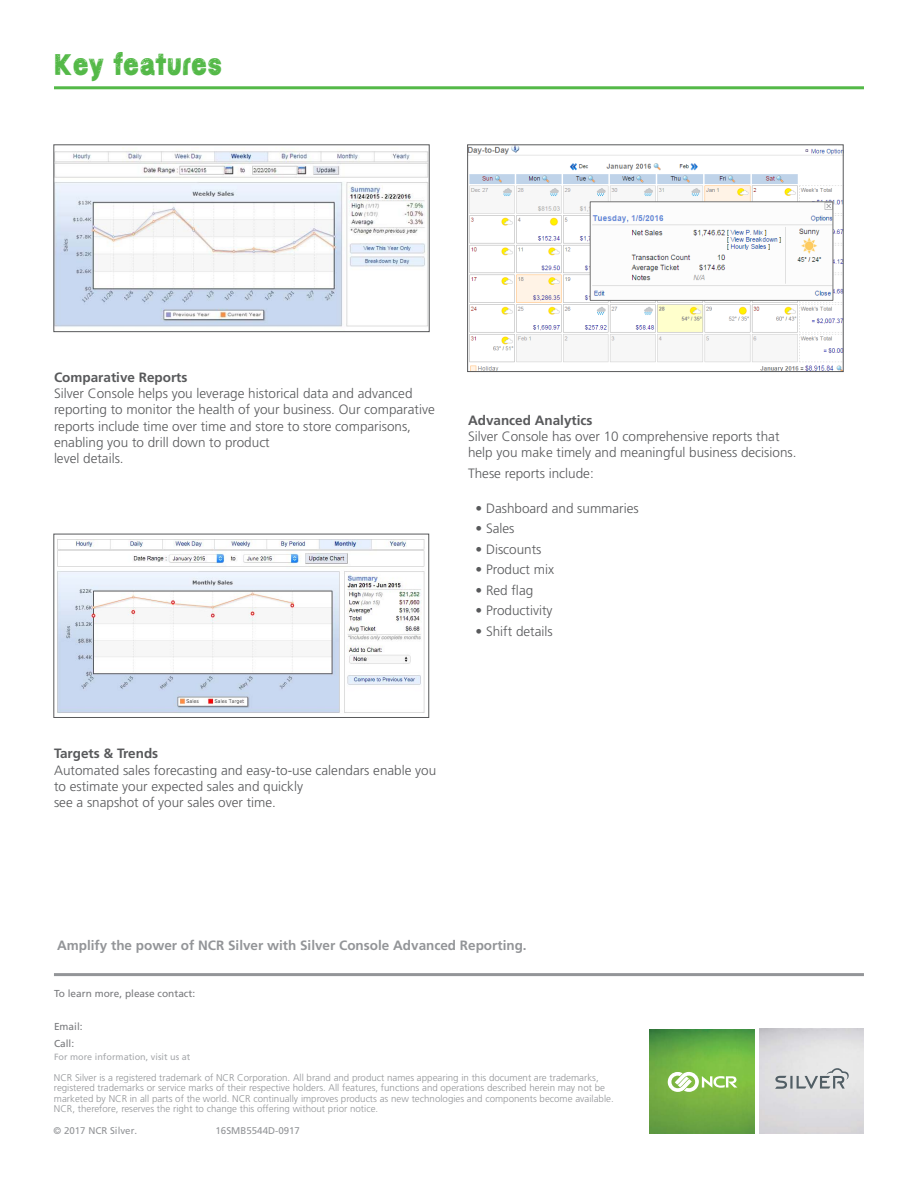
<style>
.page{position:relative;width:918px;height:1188px;background:#fff}
.page>*{position:absolute;margin:0;border:0;box-sizing:border-box;transform-origin:0 0}
.t1{font:30px "NCR New Marker MASTER";color:#54b948}
.t2{font:300 13.5px/16.2px "Frutiger LT Std";color:#58595b}
.t3{font:700 13.5px "Frutiger LT Std";color:#939598}
.t4{font:700 13.5px "Frutiger LT Std";color:#58595b}
.t5{font:10.05px/16.6px "Frutiger LT Std";color:#797a7d}
.t6{font:300 9.75px/10.5px "Frutiger LT Std";color:#939598}
.t7{font:9.75px "Frutiger LT Std";color:#939598}
.t8{font:9.15px "Frutiger LT Std";color:#a7a9ac}
</style>
<div class="page">
<svg style="left:469px;top:147px;width:372px;height:223px"></svg>
<div style="left:467px;top:145px;width:376px;height:227px;border:1px solid #58595b"></div>
<img style="left:592px;top:203px;width:239px;height:96px">
<div style="left:590px;top:201px;width:243px;height:100px;border:1px solid #737373"></div>
<img style="left:57px;top:539px;width:368px;height:174px">
<div style="left:54px;top:534px;width:375px;height:184px;border:1px solid #58595b"></div>
<img style="left:56px;top:151px;width:371px;height:176px">
<div style="left:54px;top:145px;width:375px;height:187px;border:1px solid #58595b"></div>
<hr style="left:54px;top:973px;width:810px;height:3px;background:#939598">
<hr style="left:54px;top:86px;width:810px;height:3px;background:#54b948">
<svg style="left:775px;top:1068px;width:74px;height:21px;background:#c0c3c5"></svg>
<img style="left:650px;top:1029px;width:105px;height:105px">
<svg style="left:668px;top:1072px;width:69px;height:20px"></svg>
<h1 class="t1" style="left:54px;top:48px;width:170px">Key features</h1>
<p class="t4" style="left:54px;top:369px;width:135px">Comparative Reports</p>
<p class="t2" style="left:54px;top:386px;width:382px">Silver Console helps you leverage historical data and advanced reporting to monitor the health of your business. Our comparative reports include time over time and store to store comparisons, enabling you to drill down to product<br>level details.</p>
<p class="t4" style="left:468px;top:412px;width:126px">Advanced Analytics</p>
<p class="t2" style="left:468px;top:428px;width:330px">Silver Console has over 10 comprehensive reports that help you make timely and meaningful business decisions.</p>
<p class="t2" style="left:468px;top:465px;width:127px">These reports include:</p>
<p class="t2" style="left:476px;top:500px;width:165px">• Dashboard and summaries</p>
<p class="t2" style="left:476px;top:521px;width:41px">• Sales</p>
<p class="t2" style="left:476px;top:541px;width:68px">• Discounts</p>
<p class="t2" style="left:476px;top:562px;width:80px">• Product mix</p>
<p class="t2" style="left:476px;top:582px;width:59px">• Red flag</p>
<p class="t2" style="left:476px;top:603px;width:78px">• Productivity</p>
<p class="t2" style="left:476px;top:623px;width:79px">• Shift details</p>
<p class="t4" style="left:54px;top:746px;width:106px">Targets &amp; Trends</p>
<p class="t2" style="left:54px;top:762px;width:384px">Automated sales forecasting and easy-to-use calendars enable you to estimate your expected sales and quickly<br>see a snapshot of your sales over time.</p>
<p class="t3" style="left:57px;top:938px;width:471px">Amplify the power of NCR Silver with Silver Console Advanced Reporting.</p>
<p class="t5" style="left:54px;top:985px;width:143px">To learn more, please contact:</p>
<p class="t5" style="left:54px;top:1018px;width:30px">Email:<br>Call:</p>
<p class="t8" style="left:54px;top:1052px;width:138px">For more information, visit us at</p>
<p class="t6" style="left:54px;top:1072px;width:561px">NCR Silver is a registered trademark of NCR Corporation. All brand and product names appearing in this document are trademarks, registered trademarks or service marks of their respective holders. All features, functions and operations described herein may not be marketed by NCR in all parts of the world. NCR continually improves products as new technologies and components become available.<br>NCR, therefore, reserves the right to change this offering without prior notice.</p>
<p class="t7" style="left:216px;top:1125px;width:86px">16SMB5544D-0917</p>
</div>
